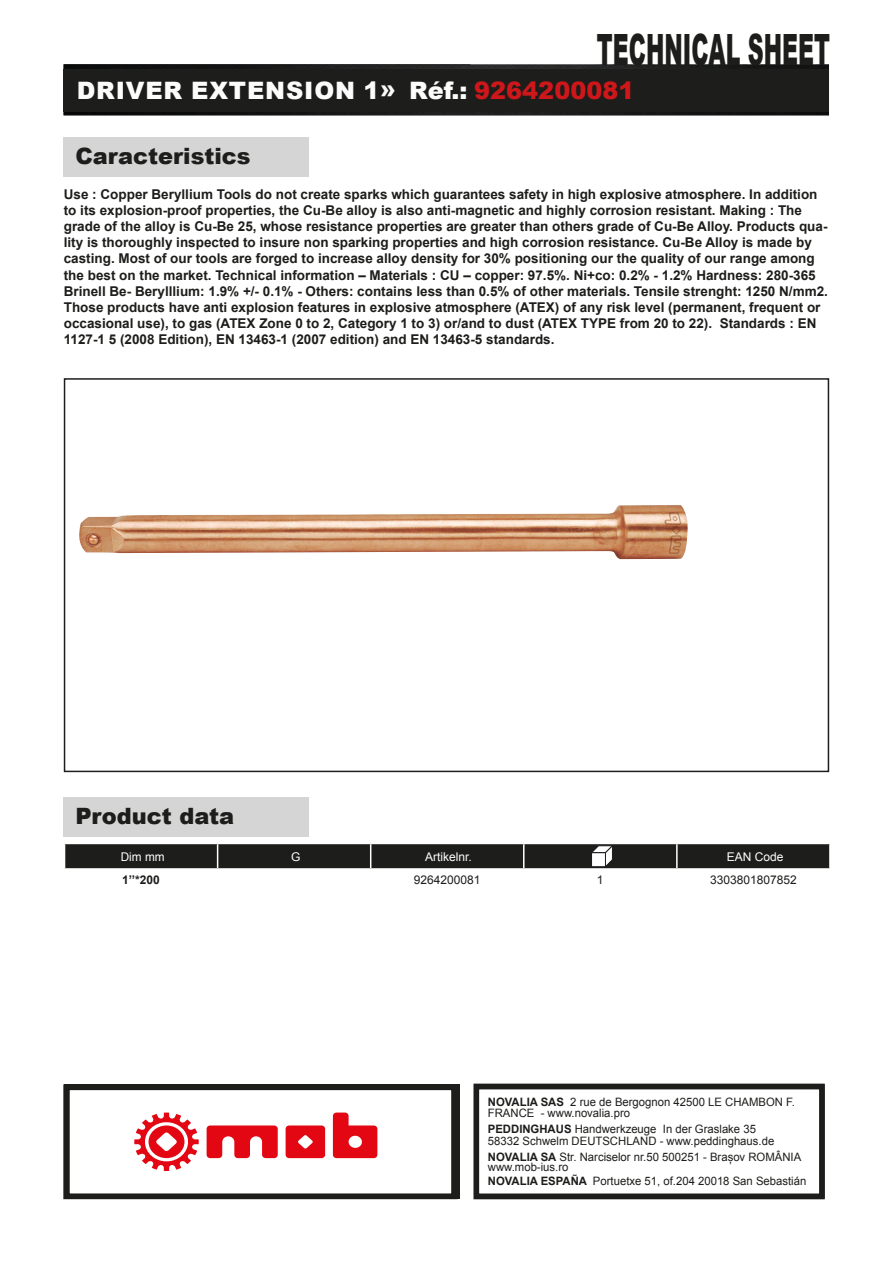
<style>
.page{position:relative;width:893px;height:1263px;background:#fff}
.page>*{position:absolute;margin:0;border:0;box-sizing:border-box;transform-origin:0 0}
.t1{font:900 43.2px "Arial";color:#1d1d1b;scale:.51 1}
.t2{font:900 24px "Arial";letter-spacing:.035em;color:#fcfcfc}
.t3{font:900 22.5px "Arial";color:#1d1d1b}
.t4{font:700 13.5px/16.2px "Arial";color:#1d1d1b}
.t5{font:12.9px/14.2px "Arial";color:#1d1d1b}
.t6{font:700 12.9px "Arial";color:#1d1d1b}
.t7{font:12px "Arial";color:#1d1d1b}
.t8{font:12px "Arial";color:#fff}
.t9{font:700 12px "Arial";color:#1d1d1b}
.t10{font:11.55px/11.6px "Arial";color:#1d1d1b}
.s1{color:#cd171a}
.s2{font-weight:700}
</style>
<div class="page">
<img style="left:64px;top:64px;width:765px;height:51px">
<div style="left:64px;top:69px;width:765px;height:43px;background:#1d1d1b"></div>
<div style="left:64px;top:137px;width:245px;height:40px;background:#d5d5d5"></div>
<div style="left:64px;top:378px;width:765px;height:394px;border:2px solid #1d1d1b"></div>
<div style="left:64px;top:797px;width:245px;height:40px;background:#d5d5d5"></div>
<svg style="left:64px;top:843px;width:766px;height:26px;background:#343432"></svg>
<img style="left:79px;top:505px;width:609px;height:54px">
<div style="left:473px;top:1084px;width:352px;height:115px;border:6px solid #1d1d1b"></div>
<div style="left:64px;top:1084px;width:393px;height:115px;border:6px solid #1d1d1b"></div>
<svg style="left:207px;top:1125px;width:71px;height:33px"></svg>
<svg style="left:286px;top:1125px;width:39px;height:33px"></svg>
<svg style="left:134px;top:1112px;width:65px;height:59px"></svg>
<svg style="left:333px;top:1112px;width:44px;height:46px"></svg>
<h1 class="t1" style="left:597px;top:18px;width:458px">TECHNICAL SHEET</h1>
<h2 class="t2" style="left:77px;top:73px;width:559px">DRIVER EXTENSION 1» Réf.: <span class="s1">9264200081</span></h2>
<h3 class="t3" style="left:75px;top:140px;width:177px">Caracteristics</h3>
<p class="t4" style="left:64px;top:186px;width:766px">Use : Copper Beryllium Tools do not create sparks which guarantees safety in high explosive atmosphere. In addition to its explosion-proof properties, the Cu-Be alloy is also anti-magnetic and highly corrosion resistant. Making : The grade of the alloy is Cu-Be 25, whose resistance properties are greater than others grade of Cu-Be Alloy. Products qua&shy;lity is thoroughly inspected to insure non sparking properties and high corrosion resistance. Cu-Be Alloy is made by casting. Most of our tools are forged to increase alloy density for 30% positioning our the quality of our range among the best on the market. Technical information – Materials : CU – copper: 97.5%. Ni+co: 0.2% - 1.2% Hardness: 280-365<br>Brinell Be- Berylllium: 1.9% +/- 0.1% - Others: contains less than 0.5% of other materials. Tensile strenght: 1250 N/mm2.<br>Those products have anti explosion features in explosive atmosphere (ATEX) of any risk level (permanent, frequent or occasional use), to gas (ATEX Zone 0 to 2, Category 1 to 3) or/and to dust (ATEX TYPE from 20 to 22). Standards : EN 1127-1 5 (2008 Edition), EN 13463-1 (2007 edition) and EN 13463-5 standards.</p>
<h3 class="t3" style="left:75px;top:800px;width:160px">Product data</h3>
<p class="t8" style="left:121px;top:848px;width:45px">Dim mm</p>
<p class="t8" style="left:291px;top:848px;width:11px">G</p>
<p class="t8" style="left:425px;top:848px;width:48px">Artikelnr.</p>
<p class="t8" style="left:727px;top:848px;width:58px">EAN Code</p>
<p class="t9" style="left:122px;top:871px;width:39px">1’’*200</p>
<p class="t7" style="left:414px;top:871px;width:68px">9264200081</p>
<p class="t7" style="left:597px;top:871px;width:8px">1</p>
<p class="t7" style="left:710px;top:871px;width:88px">3303801807852</p>
<p class="t10" style="left:488px;top:1096px;width:309px"><span class="s2">NOVALIA SAS</span> 2 rue de Bergognon 42500 LE CHAMBON F.<br>FRANCE - www.novalia.pro</p>
<p class="t10" style="left:488px;top:1123px;width:288px"><span class="s2">PEDDINGHAUS</span> Handwerkzeuge In der Graslake 35<br>58332 Schwelm DEUTSCHLAND - www.peddinghaus.de</p>
<p class="t10" style="left:488px;top:1151px;width:315px;line-height:10.2px"><span class="s2">NOVALIA SA</span> Str. Narciselor nr.50 500251 - Brașov ROMÂNIA www.mob-ius.ro</p>
<p class="t10" style="left:488px;top:1175px;width:320px"><span class="s2">NOVALIA ESPAÑA</span> Portuetxe 51, of.204 20018 San Sebastián</p>
<p class="t6" style="left:504px;top:1105px;width:86px">NOVALIA SAS</p>
<p class="t5" style="left:504px;top:1121px;width:181px">2 rue de Bergognon 42500<br>LE CHAMBON FEUGEROLLES<br>FRANCE<br>www.novalia.pro</p>
</div>
